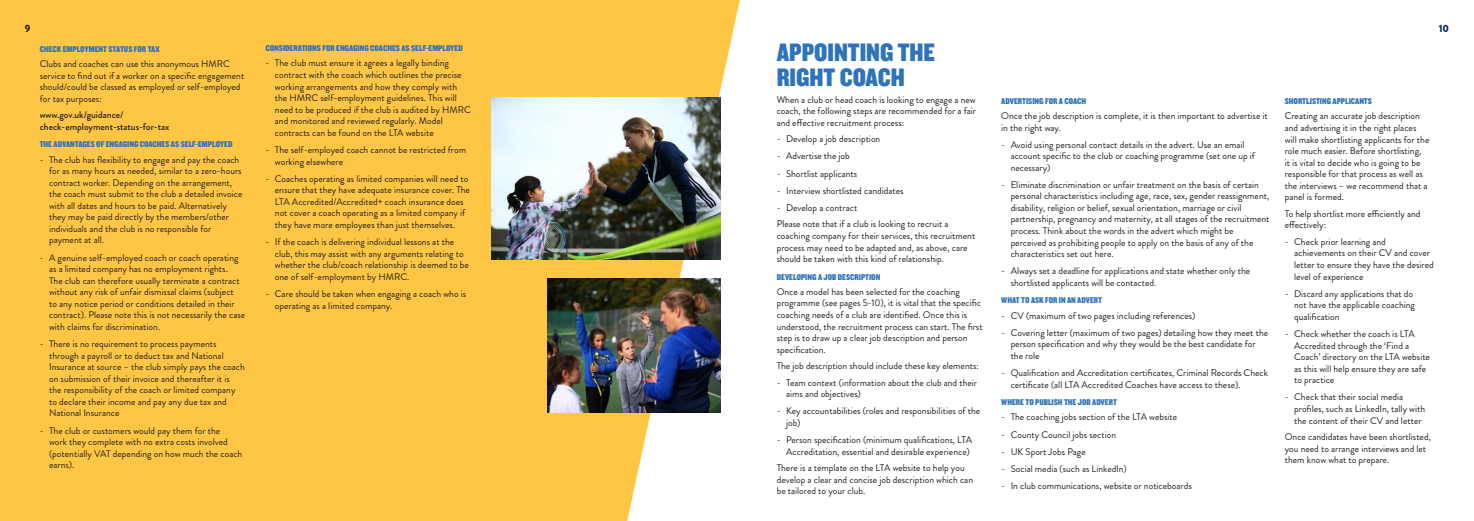
<style>
.page{position:relative;width:1474px;height:521px;background:#fff}
.page>*{position:absolute;margin:0;border:0;box-sizing:border-box;transform-origin:0 0}
.Body_Copy{font:26.25px/25.4px "Knockout 70 Full Welterwt";color:#2f74ba}
.Body_Copy-2{font:900 10.5px "Brandon Grotesque";color:#052d6f}
.Body_Copy-3{font:900 10.5px "Brandon Grotesque";color:#231f20}
.Body_Copy-4{font:9.62px/11.5px "Brandon Grotesque";color:#231f20}
.Body_Copy-5{font:500 9.62px/11.5px "Brandon Grotesque";color:#231f20}
.Sub_Heading{font:8.75px "Knockout 70 Full Welterwt";color:#2f74ba}
</style>
<div class="page">
<div style="left:0;top:0;width:739px;height:521px;background:#fec644"></div>
<img style="left:491px;top:97px;width:229px;height:162px">
<img style="left:548px;top:279px;width:172px;height:134px">
<p class="Body_Copy-3" style="left:25px;top:21px;width:7px">9</p>
<p class="Body_Copy-2" style="left:1438px;top:21px;width:12px">10</p>
<p class="Sub_Heading" style="left:40px;top:43px;width:122px">CHECK EMPLOYMENT STATUS FOR TAX</p>
<p class="Body_Copy-4" style="left:40px;top:58px;width:206px">Clubs and coaches can use this anonymous HMRC service to find out if a worker on a specific engagement should/could be classed as employed or self-employed for tax purposes:</p>
<p class="Body_Copy-5" style="left:40px;top:109px;width:131px">www.gov.uk/guidance/ check-employment-status-for-tax</p>
<p class="Sub_Heading" style="left:40px;top:139px;width:194px">THE ADVANTAGES OF ENGAGING COACHES AS SELF-EMPLOYED</p>
<p class="Body_Copy-4" style="left:49px;top:154px;width:195px;text-indent:-9px">- The club has flexibility to engage and pay the coach for as many hours as needed, similar to a zero-hours contract worker. Depending on the arrangement, the coach must submit to the club a detailed invoice with all dates and hours to be paid. Alternatively they may be paid directly by the members/other individuals and the club is no responsible for payment at all.</p>
<p class="Body_Copy-4" style="left:49px;top:252px;width:198px;text-indent:-9px">- A genuine self-employed coach or coach operating as a limited company has no employment rights.<br>The club can therefore usually terminate a contract without any risk of unfair dismissal claims (subject<br>to any notice period or conditions detailed in their contract). Please note this is not necessarily the case with claims for discrimination.</p>
<p class="Body_Copy-4" style="left:49px;top:338px;width:197px;text-indent:-9px">- There is no requirement to process payments through a payroll or to deduct tax and National Insurance at source – the club simply pays the coach on submission of their invoice and thereafter it is<br>the responsibility of the coach or limited company to declare their income and pay any due tax and National Insurance</p>
<p class="Body_Copy-4" style="left:49px;top:425px;width:195px;text-indent:-9px">- The club or customers would pay them for the<br>work they complete with no extra costs involved (potentially VAT depending on how much the coach earns).</p>
<p class="Body_Copy" style="left:776px;top:39px;width:160px">APPOINTING THE<br>RIGHT COACH</p>
<p class="Body_Copy-4" style="left:776px;top:94px;width:201px;text-align:justify">When a club or head coach is looking to engage a new coach, the following steps are recommended for a fair and effective recruitment process:</p>
<p class="Body_Copy-4" style="left:776px;top:133px;width:105px">- Develop a job description</p>
<p class="Body_Copy-4" style="left:776px;top:150px;width:75px">- Advertise the job</p>
<p class="Body_Copy-4" style="left:776px;top:168px;width:82px">- Shortlist applicants</p>
<p class="Body_Copy-4" style="left:776px;top:185px;width:128px">- Interview shortlisted candidates</p>
<p class="Body_Copy-4" style="left:776px;top:202px;width:82px">- Develop a contract</p>
<p class="Body_Copy-4" style="left:776px;top:218px;width:200px">Please note that if a club is looking to recruit a coaching company for their services, this recruitment process may need to be adapted and, as above, care should be taken with this kind of relationship.</p>
<p class="Sub_Heading" style="left:776px;top:271px;width:105px">DEVELOPING A JOB DESCRIPTION</p>
<p class="Body_Copy-4" style="left:776px;top:286px;width:207px">Once a model has been selected for the coaching programme (see pages 5-10), it is vital that the specific coaching needs of a club are identified. Once this is understood, the recruitment process can start. The first step is to draw up a clear job description and person specification.</p>
<p class="Body_Copy-4" style="left:776px;top:360px;width:204px">The job description should include these key elements:</p>
<p class="Body_Copy-4" style="left:786px;top:377px;width:192px;text-indent:-9px">- Team context (information about the club and their aims and objectives)</p>
<p class="Body_Copy-4" style="left:786px;top:405px;width:196px;text-indent:-9px">- Key accountabilities (roles and responsibilities of the job)</p>
<p class="Body_Copy-4" style="left:776px;top:434px;width:197px;text-align:right">- Person specification (minimum qualifications, LTA<br>Accreditation, essential and desirable experience)</p>
<p class="Body_Copy-4" style="left:776px;top:462px;width:198px">There is a template on the LTA website to help you develop a clear and concise job description which can be tailored to your club.</p>
<p class="Sub_Heading" style="left:265px;top:43px;width:199px">CONSIDERATIONS FOR ENGAGING COACHES AS SELF-EMPLOYED</p>
<p class="Body_Copy-4" style="left:275px;top:58px;width:197px;text-indent:-9px">- The club must ensure it agrees a legally binding contract with the coach which outlines the precise working arrangements and how they comply with the HMRC self-employment guidelines. This will need to be produced if the club is audited by HMRC and monitored and reviewed regularly. Model contracts can be found on the LTA website</p>
<p class="Body_Copy-4" style="left:275px;top:144px;width:193px;text-indent:-9px">- The self-employed coach cannot be restricted from working elsewhere</p>
<p class="Body_Copy-4" style="left:275px;top:173px;width:197px;text-indent:-9px">- Coaches operating as limited companies will need to ensure that they have adequate insurance cover. The LTA Accredited/Accredited+ coach insurance does not cover a coach operating as a limited company if they have more employees than just themselves.</p>
<p class="Body_Copy-4" style="left:275px;top:236px;width:196px;text-indent:-9px">- If the coach is delivering individual lessons at the club, this may assist with any arguments relating to whether the club/coach relationship is deemed to be one of self-employment by HMRC.</p>
<p class="Body_Copy-4" style="left:275px;top:288px;width:193px;text-indent:-9px">- Care should be taken when engaging a coach who is operating as a limited company.</p>
<p class="Sub_Heading" style="left:1001px;top:96px;width:86px">ADVERTISING FOR A COACH</p>
<p class="Body_Copy-4" style="left:1001px;top:110px;width:268px">Once the job description is complete, it is then important to advertise it in the right way.</p>
<p class="Body_Copy-4" style="left:1010px;top:139px;width:246px;text-indent:-9px">- Avoid using personal contact details in the advert. Use an email account specific to the club or coaching programme (set one up if necessary)</p>
<p class="Body_Copy-4" style="left:1010px;top:179px;width:260px;text-indent:-9px">- Eliminate discrimination or unfair treatment on the basis of certain personal characteristics including age, race, sex, gender reassignment, disability, religion or belief, sexual orientation, marriage or civil partnership, pregnancy and maternity, at all stages of the recruitment process. Think about the words in the advert which might be perceived as prohibiting people to apply on the basis of any of the characteristics set out here.</p>
<p class="Body_Copy-4" style="left:1010px;top:265px;width:241px;text-indent:-9px">- Always set a deadline for applications and state whether only the shortlisted applicants will be contacted.</p>
<p class="Sub_Heading" style="left:1001px;top:295px;width:102px">WHAT TO ASK FOR IN AN ADVERT</p>
<p class="Body_Copy-4" style="left:1001px;top:310px;width:196px">- CV (maximum of two pages including references)</p>
<p class="Body_Copy-4" style="left:1010px;top:327px;width:259px;text-indent:-9px">- Covering letter (maximum of two pages) detailing how they meet the person specification and why they would be the best candidate for the role</p>
<p class="Body_Copy-4" style="left:1010px;top:367px;width:259px;text-indent:-9px">- Qualification and Accreditation certificates, Criminal Records Check certificate (all LTA Accredited Coaches have access to these).</p>
<p class="Sub_Heading" style="left:1001px;top:396px;width:117px">WHERE TO PUBLISH THE JOB ADVERT</p>
<p class="Body_Copy-4" style="left:1001px;top:411px;width:177px">- The coaching jobs section of the LTA website</p>
<p class="Body_Copy-4" style="left:1001px;top:429px;width:116px">- County Council jobs section</p>
<p class="Body_Copy-4" style="left:1001px;top:446px;width:86px">- UK Sport Jobs Page</p>
<p class="Body_Copy-4" style="left:1001px;top:463px;width:127px">- Social media (such as LinkedIn)</p>
<p class="Body_Copy-4" style="left:1001px;top:480px;width:192px">- In club communications, website or noticeboards</p>
<p class="Sub_Heading" style="left:1284px;top:96px;width:89px">SHORTLISTING APPLICANTS</p>
<p class="Body_Copy-4" style="left:1284px;top:110px;width:146px">Creating an accurate job description and advertising it in the right places will make shortlisting applicants for the role much easier. Before shortlisting,<br>it is vital to decide who is going to be responsible for that process as well as the interviews – we recommend that a panel is formed.</p>
<p class="Body_Copy-4" style="left:1284px;top:208px;width:137px">To help shortlist more efficiently and effectively:</p>
<p class="Body_Copy-4" style="left:1294px;top:236px;width:141px;text-indent:-9px">- Check prior learning and achievements on their CV and cover letter to ensure they have the desired level of experience</p>
<p class="Body_Copy-4" style="left:1294px;top:288px;width:122px;text-indent:-9px">- Discard any applications that do not have the applicable coaching qualification</p>
<p class="Body_Copy-4" style="left:1294px;top:328px;width:137px;text-indent:-9px">- Check whether the coach is LTA<br>Accredited through the ‘Find a<br>Coach’ directory on the LTA website as this will help ensure they are safe to practice</p>
<p class="Body_Copy-4" style="left:1294px;top:391px;width:133px;text-indent:-9px">- Check that their social media profiles, such as LinkedIn, tally with the content of their CV and letter</p>
<p class="Body_Copy-4" style="left:1284px;top:431px;width:148px">Once candidates have been shortlisted, you need to arrange interviews and let them know what to prepare.</p>
</div>
